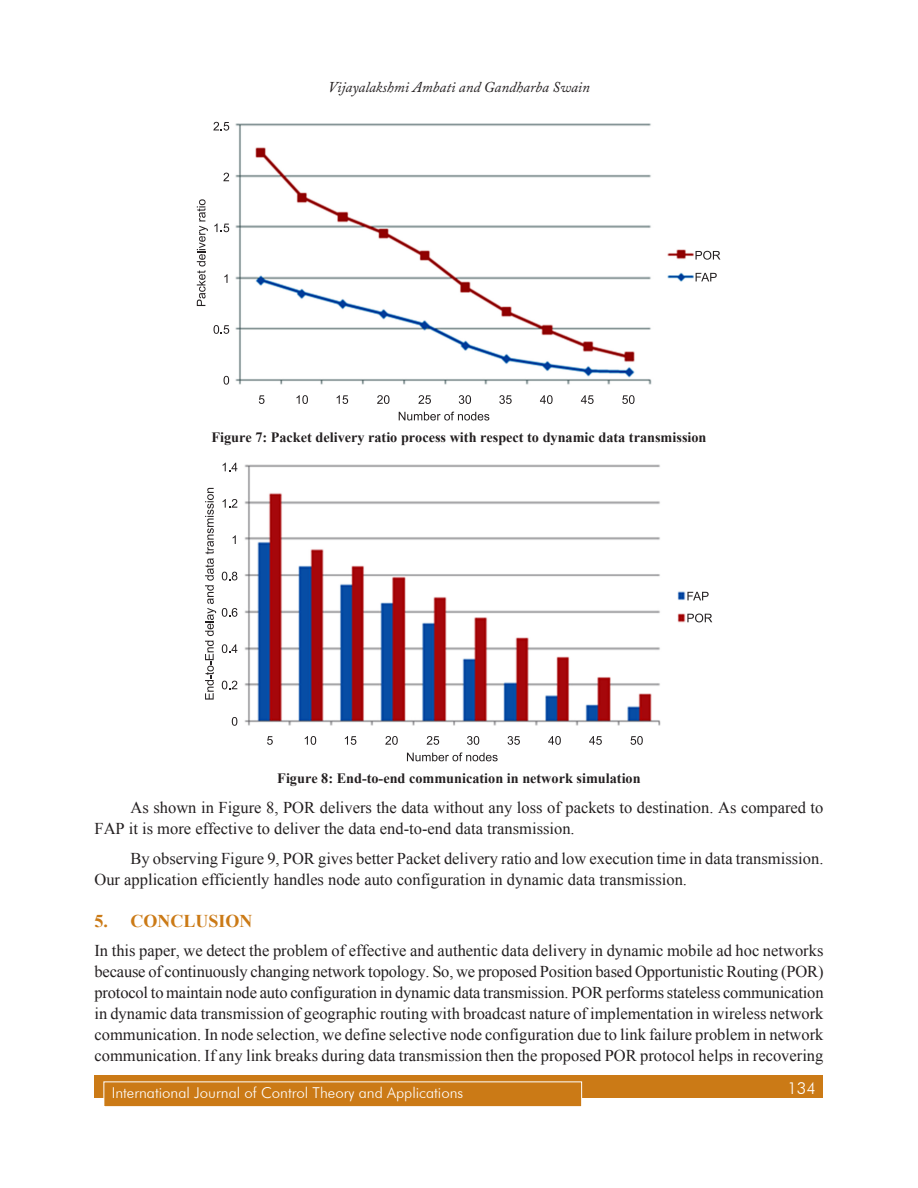
<style>
.page{position:relative;width:918px;height:1188px;background:#fff}
.page>*{position:absolute;margin:0;border:0;box-sizing:border-box;transform-origin:0 0}
.Subhead_1{font:700 18px "Times New Roman";color:#cb7a16}
.Body_text{font:16.5px/21px "Times New Roman";color:#231f20}
.t1{font:300 16.5px "Futura BT";color:#fff}
.t2{font:300 15px "Futura BT";color:#fff}
.t3{font:italic 15px "Adobe Caslon Pro";color:#231f20}
.t4{font:700 14.25px "Times New Roman";color:#231f20}
</style>
<div class="page">
<div style="left:94px;top:1076px;width:730px;height:22px;background:#cb7a16"></div>
<div style="left:104px;top:1082px;width:478px;height:25px;background:#cb7a16"></div>
<div style="left:104px;top:1082px;width:478px;height:25px;border:1px solid #fff"></div>
<img style="left:235px;top:123px;width:458px;height:262px">
<svg style="left:213px;top:122px;width:16px;height:9px"></svg>
<svg style="left:223px;top:173px;width:6px;height:8px"></svg>
<svg style="left:214px;top:223px;width:15px;height:9px"></svg>
<svg style="left:224px;top:274px;width:4px;height:9px"></svg>
<svg style="left:214px;top:325px;width:15px;height:9px"></svg>
<svg style="left:224px;top:376px;width:5px;height:9px"></svg>
<svg style="left:259px;top:395px;width:6px;height:9px"></svg>
<svg style="left:296px;top:395px;width:12px;height:9px"></svg>
<svg style="left:337px;top:395px;width:11px;height:9px"></svg>
<svg style="left:377px;top:395px;width:13px;height:9px"></svg>
<svg style="left:418px;top:395px;width:13px;height:9px"></svg>
<svg style="left:459px;top:395px;width:12px;height:9px"></svg>
<svg style="left:499px;top:395px;width:13px;height:9px"></svg>
<svg style="left:540px;top:395px;width:13px;height:9px"></svg>
<svg style="left:581px;top:395px;width:13px;height:9px"></svg>
<svg style="left:622px;top:395px;width:13px;height:9px"></svg>
<svg style="left:399px;top:412px;width:90px;height:9px"></svg>
<svg style="left:197px;top:199px;width:11px;height:107px"></svg>
<svg style="left:696px;top:251px;width:24px;height:9px"></svg>
<svg style="left:696px;top:273px;width:21px;height:8px"></svg>
<img style="left:244px;top:464px;width:441px;height:261px">
<svg style="left:223px;top:463px;width:14px;height:8px"></svg>
<svg style="left:223px;top:499px;width:14px;height:9px"></svg>
<svg style="left:233px;top:535px;width:3px;height:9px"></svg>
<svg style="left:222px;top:572px;width:15px;height:8px"></svg>
<svg style="left:222px;top:608px;width:15px;height:9px"></svg>
<svg style="left:222px;top:644px;width:15px;height:9px"></svg>
<svg style="left:222px;top:681px;width:15px;height:8px"></svg>
<svg style="left:232px;top:717px;width:5px;height:9px"></svg>
<svg style="left:267px;top:736px;width:6px;height:9px"></svg>
<svg style="left:305px;top:736px;width:11px;height:9px"></svg>
<svg style="left:345px;top:736px;width:11px;height:9px"></svg>
<svg style="left:385px;top:736px;width:13px;height:9px"></svg>
<svg style="left:427px;top:736px;width:12px;height:9px"></svg>
<svg style="left:467px;top:736px;width:12px;height:9px"></svg>
<svg style="left:508px;top:736px;width:12px;height:9px"></svg>
<svg style="left:548px;top:736px;width:13px;height:9px"></svg>
<svg style="left:589px;top:736px;width:13px;height:9px"></svg>
<svg style="left:631px;top:736px;width:12px;height:9px"></svg>
<svg style="left:407px;top:752px;width:91px;height:9px"></svg>
<svg style="left:205px;top:488px;width:11px;height:212px"></svg>
<svg style="left:687px;top:592px;width:22px;height:8px"></svg>
<svg style="left:687px;top:614px;width:25px;height:8px"></svg>
<p class="t3" style="left:328px;top:78px;width:263px">Vijayalakshmi Ambati and Gandharba Swain</p>
<p class="t4" style="left:211px;top:427px;width:497px">Figure 7: Packet delivery ratio process with respect to dynamic data transmission</p>
<p class="t4" style="left:277px;top:768px;width:365px">Figure 8: End-to-end communication in network simulation</p>
<p class="Body_text" style="left:94px;top:796px;width:730px;text-indent:36px">As shown in Figure 8, POR delivers the data without any loss of packets to destination. As compared to<br>FAP it is more effective to deliver the data end-to-end data transmission.</p>
<p class="Body_text" style="left:94px;top:847px;width:730px;text-indent:36px">By observing Figure 9, POR gives better Packet delivery ratio and low execution time in data transmission.<br>Our application efficiently handles node auto configuration in dynamic data transmission.</p>
<p class="Subhead_1" style="left:94px;top:909px;width:63px">5. Conc</p>
<p class="Subhead_1" style="left:183px;top:909px;width:37px">lusion</p>
<p class="Body_text" style="left:94px;top:940px;width:731px;text-align:justify">In this paper, we detect the problem of effective and authentic data delivery in dynamic mobile ad hoc networks because of continuously changing network topology. So, we proposed Position based Opportunistic Routing (POR) protocol to maintain node auto configuration in dynamic data transmission. POR performs stateless communication in dynamic data transmission of geographic routing with broadcast nature of implementation in wireless network communication. In node selection, we define selective node configuration due to link failure problem in network communication. If any link breaks during data transmission then the proposed POR protocol helps in recovering</p>
<p class="t2" style="left:112px;top:1084px;width:353px">International Journal of Control Theory and Applications</p>
<p class="t1" style="left:787px;top:1078px;width:30px">134</p>
</div>
